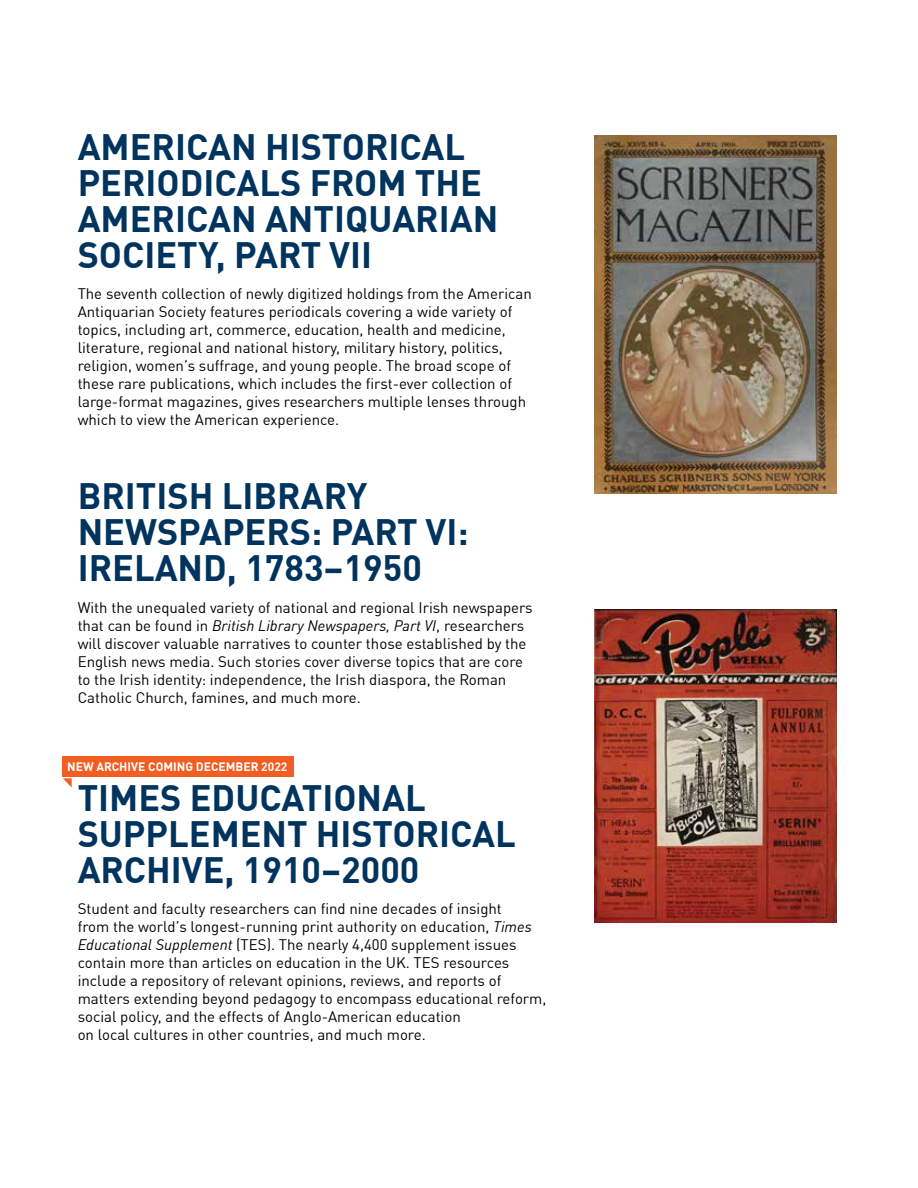
<style>
.page{position:relative;width:918px;height:1188px;background:#fff}
.page>*{position:absolute;margin:0;border:0;box-sizing:border-box;transform-origin:0 0}
.t1{font:700 36px/36px "DIN Offc";color:#00345e}
.t2{font:15px/18px "DIN Offc";color:#000}
.t3{font:700 12px "DIN Offc";color:#fff}
.s1{font-style:italic}
</style>
<div class="page">
<div style="left:63px;top:756px;width:231px;height:20px;background:#f15d22"></div>
<svg style="left:63px;top:778px;width:9px;height:10px"></svg>
<img style="left:594px;top:135px;width:243px;height:359px">
<img style="left:594px;top:609px;width:243px;height:314px">
<h1 class="t1" style="left:78px;top:129px;width:422px">AMERICAN HISTORICAL<br>PERIODICALS FROM THE<br>AMERICAN ANTIQUARIAN<br>SOCIETY, PART VII</h1>
<p class="t2" style="left:78px;top:285px;width:456px">The seventh collection of newly digitized holdings from the American Antiquarian Society features periodicals covering a wide variety of topics, including art, commerce, education, health and medicine, literature, regional and national history, military history, politics, religion, women’s suffrage, and young people. The broad scope of these rare publications, which includes the first-ever collection of large-format magazines, gives researchers multiple lenses through which to view the American experience.</p>
<h1 class="t1" style="left:78px;top:478px;width:393px">BRITISH LIBRARY<br>NEWSPAPERS: PART VI:<br>IRELAND, 1783–1950</h1>
<p class="t2" style="left:78px;top:598px;width:457px">With the unequaled variety of national and regional Irish newspapers that can be found in <span class="s1">British Library Newspapers, Part VI</span>, researchers will discover valuable narratives to counter those established by the English news media. Such stories cover diverse topics that are core to the Irish identity: independence, the Irish diaspora, the Roman Catholic Church, famines, and much more.</p>
<p class="t3" style="left:67px;top:759px;width:222px">NEW ARCHIVE COMING DECEMBER 2022</p>
<h1 class="t1" style="left:78px;top:780px;width:440px">TIMES EDUCATIONAL<br>SUPPLEMENT HISTORICAL<br>ARCHIVE, 1910–2000</h1>
<p class="t2" style="left:78px;top:900px;width:470px">Student and faculty researchers can find nine decades of insight<br>from the world’s longest-running print authority on education, <span class="s1">Times Educational Supplement</span> (TES). The nearly 4,400 supplement issues contain more than articles on education in the UK. TES resources include a repository of relevant opinions, reviews, and reports of matters extending beyond pedagogy to encompass educational reform, social policy, and the effects of Anglo-American education<br>on local cultures in other countries, and much more.</p>
</div>
